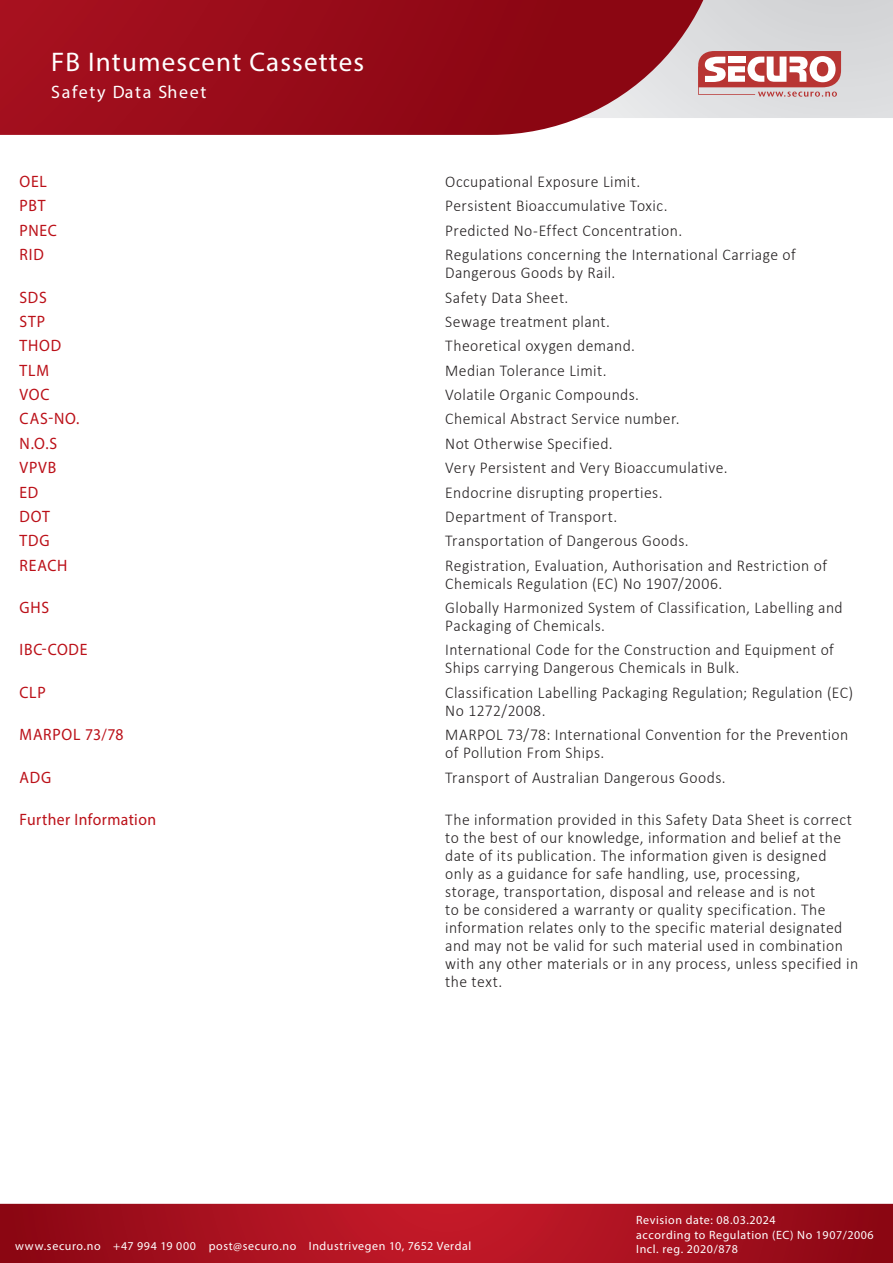
<style>
.page{position:relative;width:893px;height:1263px;background:#fff}
.page>*{position:absolute;margin:0;border:0;box-sizing:border-box;transform-origin:0 0}
.t1{font:27px "Myriad Pro";letter-spacing:.045em;color:#fff}
.t2{font:18px "Myriad Pro";letter-spacing:.09em;color:#fff}
.t3{font:300 16.5px/18px "Calibri";letter-spacing:.025em;color:#231f20;scale:.95 1}
.t4{font:16.5px "Myriad Pro";letter-spacing:.045em;color:#bb1018;scale:.95 1}
.t5{font:16.5px "Myriad Pro";letter-spacing:.025em;color:#bb1018;scale:.95 1}
.t6{font:12px/14.4px "Myriad Pro";letter-spacing:.045em;color:#fff}
</style>
<div class="page">
<div style="left:725px;top:0;width:168px;height:118px;background:#d8d9db"></div>
<svg style="left:0;top:0;width:725px;height:135px;background:#9e212d"></svg>
<svg style="left:698px;top:51px;width:143px;height:46px"></svg>
<svg style="left:0;top:1204px;width:893px;height:59px;background:#a7101e"></svg>
<h1 class="t1" style="left:51px;top:46px;width:314px">FB Intumescent Cassettes</h1>
<p class="t2" style="left:51px;top:81px;width:157px">Safety Data Sheet</p>
<p class="t4" style="left:20px;top:171px;width:30px">OEL</p>
<p class="t3" style="left:445px;top:172px;width:207px">Occupational Exposure Limit.</p>
<p class="t4" style="left:20px;top:196px;width:29px">PBT</p>
<p class="t3" style="left:445px;top:197px;width:235px">Persistent Bioaccumulative Toxic.</p>
<p class="t4" style="left:20px;top:220px;width:41px">PNEC</p>
<p class="t3" style="left:445px;top:221px;width:251px">Predicted No-Effect Concentration.</p>
<p class="t4" style="left:20px;top:244px;width:27px">RID</p>
<p class="t3" style="left:445px;top:246px;width:370px">Regulations concerning the International Carriage of<br>Dangerous Goods by Rail.</p>
<p class="t4" style="left:20px;top:287px;width:30px">SDS</p>
<p class="t3" style="left:445px;top:288px;width:131px">Safety Data Sheet.</p>
<p class="t4" style="left:20px;top:311px;width:28px">STP</p>
<p class="t3" style="left:445px;top:312px;width:175px">Sewage treatment plant.</p>
<p class="t4" style="left:20px;top:336px;width:45px">THOD</p>
<p class="t3" style="left:445px;top:337px;width:201px">Theoretical oxygen demand.</p>
<p class="t4" style="left:20px;top:360px;width:32px">TLM</p>
<p class="t3" style="left:445px;top:361px;width:171px">Median Tolerance Limit.</p>
<p class="t4" style="left:20px;top:384px;width:33px">VOC</p>
<p class="t3" style="left:445px;top:385px;width:206px">Volatile Organic Compounds.</p>
<p class="t4" style="left:20px;top:409px;width:65px">CAS-NO.</p>
<p class="t3" style="left:445px;top:410px;width:248px">Chemical Abstract Service number.</p>
<p class="t4" style="left:20px;top:433px;width:41px">N.O.S</p>
<p class="t3" style="left:445px;top:434px;width:178px">Not Otherwise Specified.</p>
<p class="t4" style="left:20px;top:457px;width:40px">VPVB</p>
<p class="t3" style="left:445px;top:459px;width:299px">Very Persistent and Very Bioaccumulative.</p>
<p class="t4" style="left:20px;top:482px;width:21px">ED</p>
<p class="t3" style="left:445px;top:483px;width:230px">Endocrine disrupting properties.</p>
<p class="t4" style="left:20px;top:506px;width:33px">DOT</p>
<p class="t3" style="left:445px;top:507px;width:183px">Department of Transport.</p>
<p class="t4" style="left:20px;top:531px;width:33px">TDG</p>
<p class="t3" style="left:445px;top:532px;width:258px">Transportation of Dangerous Goods.</p>
<p class="t4" style="left:20px;top:555px;width:52px">REACH</p>
<p class="t3" style="left:445px;top:556px;width:403px">Registration, Evaluation, Authorisation and Restriction of<br>Chemicals Regulation (EC) No 1907/2006.</p>
<p class="t4" style="left:20px;top:597px;width:33px">GHS</p>
<p class="t3" style="left:445px;top:598px;width:420px">Globally Harmonized System of Classification, Labelling and<br>Packaging of Chemicals.</p>
<p class="t4" style="left:20px;top:640px;width:73px">IBC-CODE</p>
<p class="t3" style="left:445px;top:641px;width:411px">International Code for the Construction and Equipment of<br>Ships carrying Dangerous Chemicals in Bulk.</p>
<p class="t4" style="left:20px;top:682px;width:29px">CLP</p>
<p class="t3" style="left:445px;top:683px;width:431px">Classification Labelling Packaging Regulation; Regulation (EC)<br>No 1272/2008.</p>
<p class="t4" style="left:20px;top:724px;width:111px">MARPOL 73/78</p>
<p class="t3" style="left:445px;top:725px;width:426px">MARPOL 73/78: International Convention for the Prevention of Pollution From Ships.</p>
<p class="t4" style="left:20px;top:767px;width:35px">ADG</p>
<p class="t3" style="left:445px;top:768px;width:297px">Transport of Australian Dangerous Goods.</p>
<p class="t5" style="left:20px;top:809px;width:145px">Further Information</p>
<p class="t3" style="left:445px;top:810px;width:436px">The information provided in this Safety Data Sheet is correct to the best of our knowledge, information and belief at the date of its publication. The information given is designed only as a guidance for safe handling, use, processing, storage, transportation, disposal and release and is not<br>to be considered a warranty or quality specification. The information relates only to the specific material designated and may not be valid for such material used in combination with any other materials or in any process, unless specified in the text.</p>
<p class="t6" style="left:15px;top:1239px;width:458px">www.securo.no +47 994 19 000 post@securo.no Industrivegen 10, 7652 Verdal</p>
<p class="t6" style="left:636px;top:1213px;width:239px">Revision date: 08.03.2024<br>according to Regulation (EC) No 1907/2006<br>Incl. reg. 2020/878</p>
</div>
